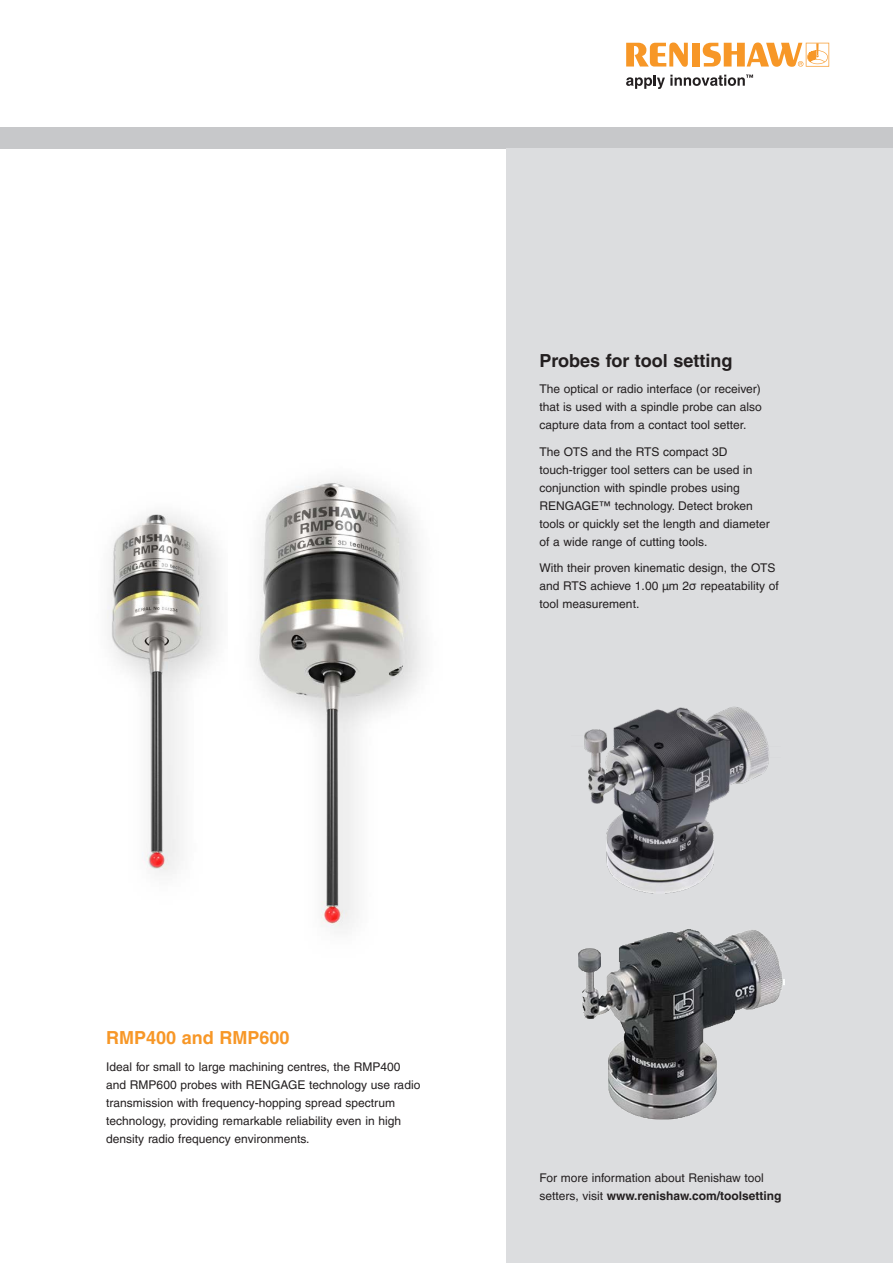
<style>
.page{position:relative;width:893px;height:1263px;background:#fff}
.page>*{position:absolute;margin:0;border:0;box-sizing:border-box;transform-origin:0 0}
.Sub_heading_-_Blk{font:700 18px "Helvetica LT Pro";color:#231f20}
.Sub_heading_Orange{font:700 18px "Helvetica LT Pro";color:#f79727}
.Body_text{font:12px/18px "Helvetica LT Pro";color:#231f20}
.s1{font-family:"Arial"}
.s2{font-weight:700}
</style>
<div class="page">
<img style="left:107px;top:514px;width:112px;height:359px">
<img style="left:256px;top:479px;width:167px;height:450px">
<div style="left:0;top:128px;width:893px;height:21px;background:#c7c8ca"></div>
<svg style="left:626px;top:43px;width:62px;height:24px"></svg>
<div style="left:692px;top:43px;width:8px;height:24px;background:#f79727"></div>
<svg style="left:703px;top:43px;width:126px;height:24px"></svg>
<svg style="left:626px;top:75px;width:127px;height:14px"></svg>
<div style="left:506px;top:149px;width:387px;height:1114px;background:#dcdddf"></div>
<img style="left:584px;top:706px;width:185px;height:188px">
<img style="left:578px;top:929px;width:206px;height:191px">
<p class="Sub_heading_-_Blk" style="left:540px;top:350px;width:194px">Probes for tool setting</p>
<p class="Body_text" style="left:540px;top:380px;width:224px;text-align:justify">The optical or radio interface (or receiver) that is used with a spindle probe can also capture data from a contact tool setter.</p>
<p class="Body_text" style="left:540px;top:443px;width:232px">The OTS and the RTS compact 3D touch-trigger tool setters can be used in conjunction with spindle probes using RENGAGE™ technology. Detect broken tools or quickly set the length and diameter of a wide range of cutting tools.</p>
<p class="Body_text" style="left:540px;top:559px;width:241px">With their proven kinematic design, the OTS and RTS achieve 1.00 μm 2<span class="s1">σ</span> repeatability of tool measurement.</p>
<p class="Sub_heading_Orange" style="left:106px;top:1027px;width:185px">RMP400 and RMP600</p>
<p class="Body_text" style="left:106px;top:1057px;width:316px">Ideal for small to large machining centres, the RMP400 and RMP600 probes with RENGAGE technology use radio transmission with frequency-hopping spread spectrum technology, providing remarkable reliability even in high density radio frequency environments.</p>
<p class="Body_text" style="left:539px;top:1169px;width:244px">For more information about Renishaw tool setters, visit <span class="s2">www.renishaw.com/toolsetting</span></p>
</div>
